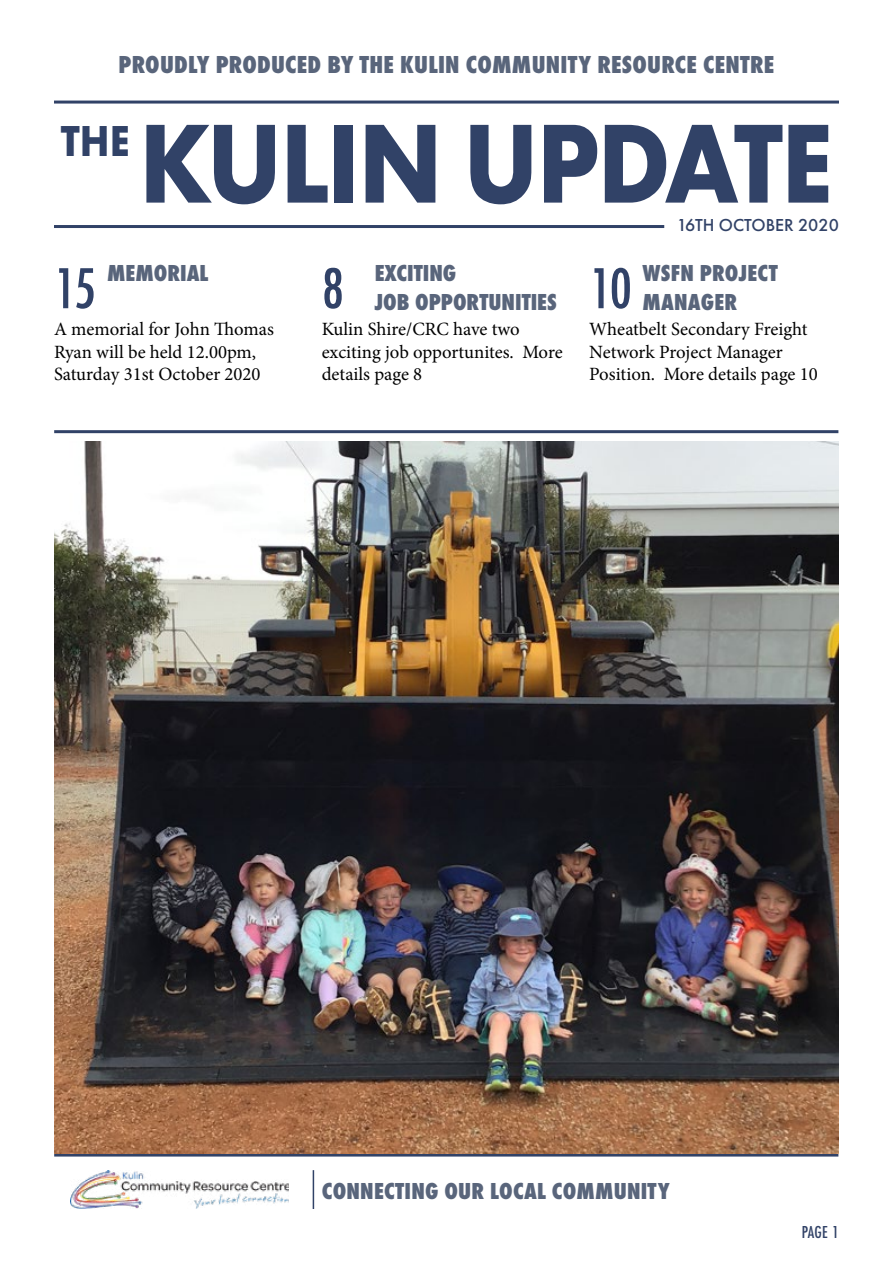
<style>
.page{position:relative;width:893px;height:1263px;background:#fff}
.page>*{position:absolute;margin:0;border:0;box-sizing:border-box;transform-origin:0 0}
.t1{font:700 116.55px "Futura PT";letter-spacing:-.02em;color:#314267;scale:.9 1}
.t2{font:500 60px "Futura PT Cond";color:#314267}
.t3{font:700 45px "Futura PT";color:#314267;scale:.9 1}
.t4{font:800 25.5px "Futura PT Cond";letter-spacing:.01em;color:#59657b}
.t5{font:800 24px/28.8px "Futura PT Cond";letter-spacing:.01em;color:#59657b}
.t6{font:18.75px/22.5px "Minion Pro";letter-spacing:-.005em;color:#000}
.t7{font:500 18px "Futura PT";color:#314267}
.t8{font:500 18px "Futura PT Cond";color:#314267}
</style>
<div class="page">
<hr style="left:54px;top:101px;width:785px;height:3px;background:#314267">
<hr style="left:54px;top:225px;width:610px;height:3px;background:#314267">
<hr style="left:313px;top:1170px;width:1px;height:39px;background:#314267">
<hr style="left:54px;top:430px;width:784px;height:3px;background:#314267">
<img style="left:71px;top:1170px;width:218px;height:39px">
<hr style="left:54px;top:1153px;width:784px;height:3px;background:#314267">
<img style="left:54px;top:441px;width:785px;height:712px">
<h3 class="t4" style="left:119px;top:50px;width:657px">PROUDLY PRODUCED BY THE KULIN COMMUNITY RESOURCE CENTRE</h3>
<h3 class="t3" style="left:61px;top:112px;width:78px">THE</h3>
<h1 class="t1" style="left:139px;top:88px;width:772px">KULIN UPDATE</h1>
<p class="t7" style="left:677px;top:214px;width:164px">16TH OCTOBER 2020</p>
<p class="t5" style="left:107px;top:258px;width:103px">MEMORIAL</p>
<p class="t5" style="left:375px;top:258px;width:184px">EXCITING<br>JOB OPPORTUNITIES</p>
<p class="t6" style="left:322px;top:318px;width:242px">Kulin Shire/CRC have two exciting job opportunites. More details page 8</p>
<p class="t5" style="left:642px;top:258px;width:137px">WSFN PROJECT<br>MANAGER</p>
<p class="t6" style="left:589px;top:318px;width:230px">Wheatbelt Secondary Freight<br>Network Project Manager<br>Position. More details page 10</p>
<h2 class="t2" style="left:54px;top:253px;width:44px">15</h2>
<h2 class="t2" style="left:589px;top:253px;width:44px">10</h2>
<h2 class="t2" style="left:322px;top:253px;width:24px">8</h2>
<p class="t6" style="left:54px;top:318px;width:221px">A memorial for John Thomas<br>Ryan will be held 12.00pm,<br>Saturday 31st October 2020</p>
<p class="t5" style="left:322px;top:1176px;width:349px">CONNECTING OUR LOCAL COMMUNITY</p>
<p class="t8" style="left:802px;top:1221px;width:39px">PAGE 1</p>
</div>
